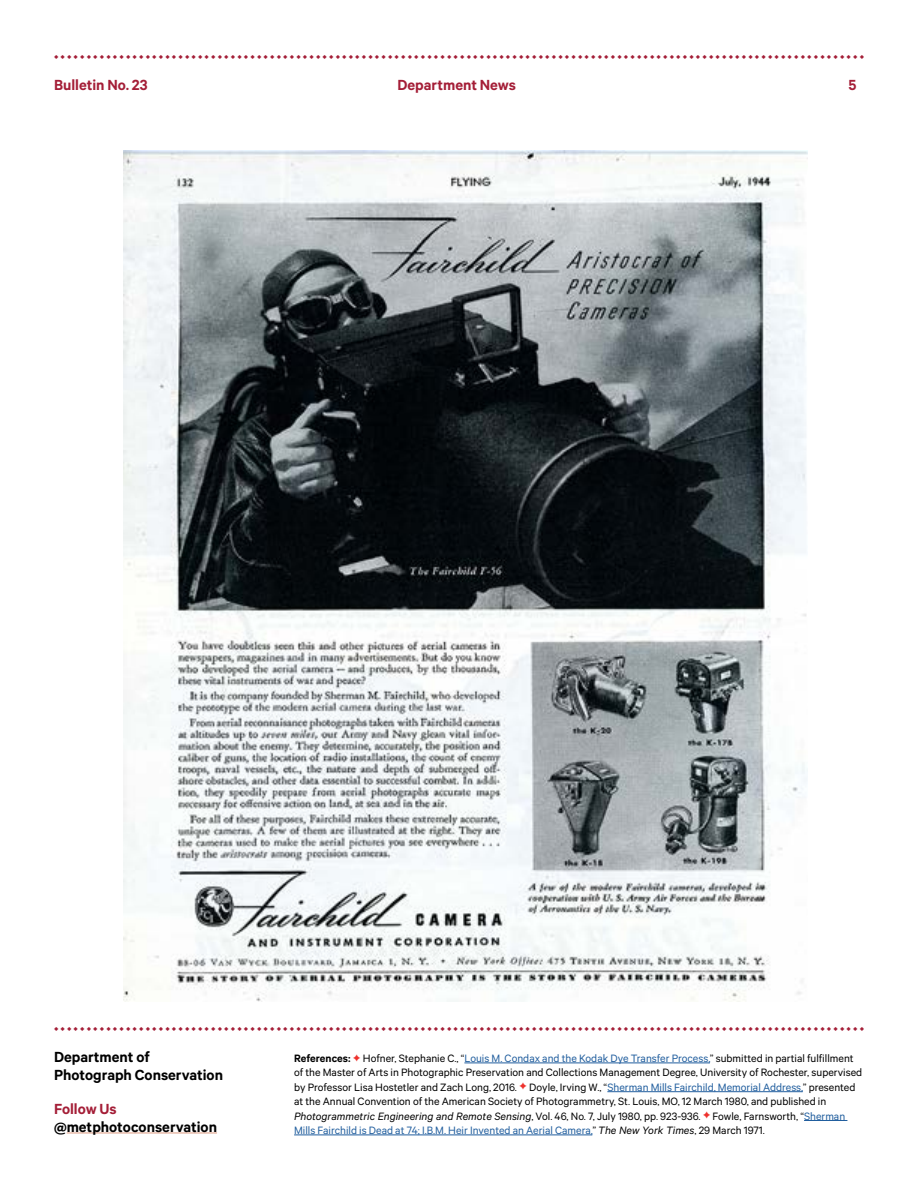
<style>
.page{position:relative;width:918px;height:1188px;background:#fff}
.page>*{position:absolute;margin:0;border:0;box-sizing:border-box;transform-origin:0 0}
.t1{font:700 16.5px/18px "The Met Sans Office";color:#000}
.t2{font:700 16.5px "The Met Sans Office";color:#a41e37}
.t3{font:12px/14.4px "The Met Sans Office";color:#000}
.t4{font:700 6px "GT Alpina Betav 6";color:#a41e37}
.s1{font-weight:700}
.s2{font-family:"GT Alpina Betav 6";font-weight:700;font-size:9px;color:#ee322d}
.s3{color:#215e9e}
.s4{font-style:italic}
</style>
<div class="page">
<hr style="left:67px;top:1132px;width:150px;height:2px;background:#e8bbaa">
<img style="left:124px;top:151px;width:684px;height:850px">
<hr style="left:464px;top:1063px;width:246px;height:1px;background:#215e9e">
<hr style="left:607px;top:1091px;width:196px;height:1px;background:#215e9e">
<hr style="left:804px;top:1120px;width:43px;height:1px;background:#215e9e">
<hr style="left:294px;top:1135px;width:298px;height:1px;background:#215e9e">
<p class="t4" style="left:54px;top:53px;width:812px">⬥ ⬥ ⬥ ⬥ ⬥ ⬥ ⬥ ⬥ ⬥ ⬥ ⬥ ⬥ ⬥ ⬥ ⬥ ⬥ ⬥ ⬥ ⬥ ⬥ ⬥ ⬥ ⬥ ⬥ ⬥ ⬥ ⬥ ⬥ ⬥ ⬥ ⬥ ⬥ ⬥ ⬥ ⬥ ⬥ ⬥ ⬥ ⬥ ⬥ ⬥ ⬥ ⬥ ⬥ ⬥ ⬥ ⬥ ⬥ ⬥ ⬥ ⬥ ⬥ ⬥ ⬥ ⬥ ⬥ ⬥ ⬥ ⬥ ⬥ ⬥ ⬥ ⬥ ⬥ ⬥ ⬥ ⬥ ⬥ ⬥ ⬥ ⬥ ⬥ ⬥ ⬥ ⬥ ⬥ ⬥ ⬥ ⬥ ⬥ ⬥ ⬥ ⬥ ⬥ ⬥ ⬥ ⬥ ⬥ ⬥ ⬥ ⬥ ⬥ ⬥ ⬥ ⬥ ⬥ ⬥ ⬥ ⬥ ⬥ ⬥ ⬥ ⬥ ⬥ ⬥ ⬥ ⬥ ⬥ ⬥ ⬥ ⬥ ⬥ ⬥ ⬥ ⬥ ⬥ ⬥ ⬥ ⬥ ⬥ ⬥ ⬥ ⬥ ⬥</p>
<h1 class="t2" style="left:54px;top:75px;width:95px">Bulletin No. 23</h1>
<h1 class="t2" style="left:397px;top:75px;width:120px">Department News</h1>
<h1 class="t2" style="left:848px;top:75px;width:10px">5</h1>
<p class="t4" style="left:54px;top:1025px;width:812px">⬥ ⬥ ⬥ ⬥ ⬥ ⬥ ⬥ ⬥ ⬥ ⬥ ⬥ ⬥ ⬥ ⬥ ⬥ ⬥ ⬥ ⬥ ⬥ ⬥ ⬥ ⬥ ⬥ ⬥ ⬥ ⬥ ⬥ ⬥ ⬥ ⬥ ⬥ ⬥ ⬥ ⬥ ⬥ ⬥ ⬥ ⬥ ⬥ ⬥ ⬥ ⬥ ⬥ ⬥ ⬥ ⬥ ⬥ ⬥ ⬥ ⬥ ⬥ ⬥ ⬥ ⬥ ⬥ ⬥ ⬥ ⬥ ⬥ ⬥ ⬥ ⬥ ⬥ ⬥ ⬥ ⬥ ⬥ ⬥ ⬥ ⬥ ⬥ ⬥ ⬥ ⬥ ⬥ ⬥ ⬥ ⬥ ⬥ ⬥ ⬥ ⬥ ⬥ ⬥ ⬥ ⬥ ⬥ ⬥ ⬥ ⬥ ⬥ ⬥ ⬥ ⬥ ⬥ ⬥ ⬥ ⬥ ⬥ ⬥ ⬥ ⬥ ⬥ ⬥ ⬥ ⬥ ⬥ ⬥ ⬥ ⬥ ⬥ ⬥ ⬥ ⬥ ⬥ ⬥ ⬥ ⬥ ⬥ ⬥ ⬥ ⬥ ⬥ ⬥</p>
<h1 class="t1" style="left:54px;top:1047px;width:171px">Department of<br>Photograph Conservation</h1>
<h1 class="t2" style="left:54px;top:1099px;width:64px">Follow Us</h1>
<h1 class="t1" style="left:54px;top:1118px;width:165px">@metphotoconservation</h1>
<p class="t3" style="left:294px;top:1051px;width:570px"><span class="s1">References:</span> <span class="s2">✦</span> Hofner, Stephanie C., “<span class="s3">Louis M. Condax and the Kodak Dye Transfer Process,</span>” submitted in partial fulfillment of the Master of Arts in Photographic Preservation and Collections Management Degree, University of Rochester, supervised by Professor Lisa Hostetler and Zach Long, 2016. <span class="s2">✦</span> Doyle, Irving W., “<span class="s3">Sherman Mills Fairchild, Memorial Address,</span>” presented at the Annual Convention of the American Society of Photogrammetry, St. Louis, MO, 12 March 1980, and published in <span class="s4">Photogrammetric Engineering and Remote Sensing</span>, Vol. 46, No. 7, July 1980, pp. 923-936. <span class="s2">✦</span> Fowle, Farnsworth, “<span class="s3">Sherman Mills Fairchild is Dead at 74; I.B.M. Heir Invented an Aerial Camera,</span>” <span class="s4">The New York Times</span>, 29 March 1971.</p>
</div>
